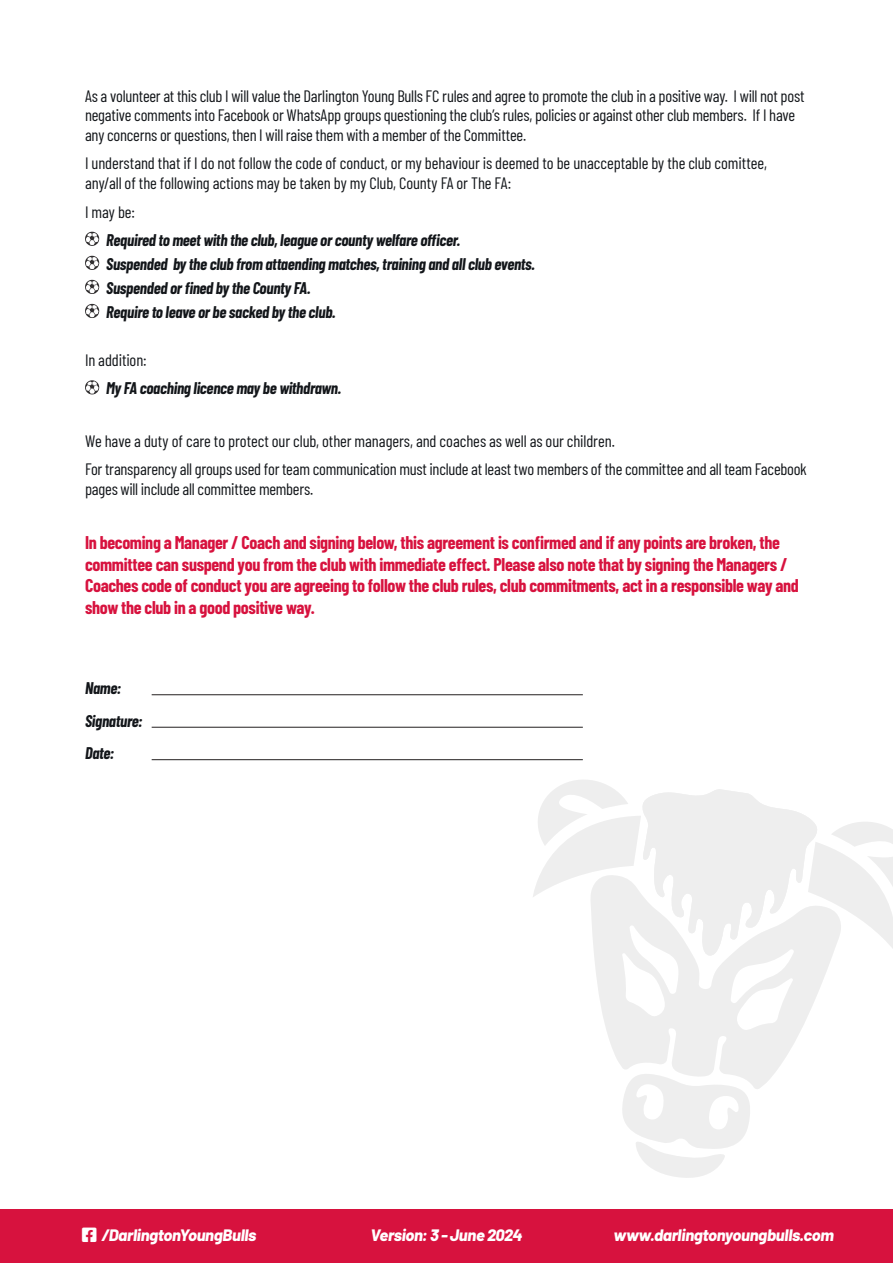
<style>
.page{position:relative;width:893px;height:1263px;background:#fff}
.page>*{position:absolute;margin:0;border:0;box-sizing:border-box;transform-origin:0 0}
.t1{font:700 18px/21.6px "Barlow Condensed";letter-spacing:-.02em;color:#d7123e}
.t2{font:16.5px/19.8px "Barlow Condensed";letter-spacing:-.01em;color:#13161a}
.t3{font:italic 700 16.5px "Barlow Condensed";letter-spacing:-.015em;color:#13161a}
.t4{font:italic 800 16.5px "Barlow";letter-spacing:-.02em;color:#fff}
</style>
<div class="page">
<svg style="left:594px;top:957px;width:238px;height:132px;fill:#eee"></svg>
<svg style="left:622px;top:1073px;width:128px;height:105px"></svg>
<svg style="left:533px;top:780px;width:360px;height:177px"></svg>
<svg style="left:85px;top:232px;width:14px;height:14px"></svg>
<svg style="left:85px;top:256px;width:14px;height:14px"></svg>
<svg style="left:85px;top:280px;width:14px;height:14px"></svg>
<svg style="left:85px;top:304px;width:14px;height:14px"></svg>
<svg style="left:85px;top:380px;width:14px;height:14px"></svg>
<hr style="left:152px;top:694px;width:431px;height:1px;background:#231f20">
<hr style="left:152px;top:727px;width:431px;height:1px;background:#231f20">
<hr style="left:152px;top:759px;width:431px;height:1px;background:#231f20">
<div style="left:0;top:1210px;width:893px;height:53px;background:#d7123e"></div>
<p class="t2" style="left:85px;top:85px;width:721px">As a volunteer at this club I will value the Darlington Young Bulls FC rules and agree to promote the club in a positive way. I will not post negative comments into Facebook or WhatsApp groups questioning the club’s rules, policies or against other club members. If I have any concerns or questions, then I will raise them with a member of the Committee.</p>
<p class="t2" style="left:85px;top:152px;width:683px">I understand that if I do not follow the code of conduct, or my behaviour is deemed to be unacceptable by the club comittee, any/all of the following actions may be taken by my Club, County FA or The FA:</p>
<p class="t2" style="left:85px;top:201px;width:52px">I may be:</p>
<p class="t3" style="left:106px;top:228px;width:356px">Required to meet with the club, league or county welfare officer.</p>
<p class="t3" style="left:106px;top:252px;width:430px">Suspended by the club from attaending matches, training and all club events.</p>
<p class="t3" style="left:106px;top:276px;width:206px">Suspended or fined by the County FA.</p>
<p class="t3" style="left:106px;top:300px;width:231px">Require to leave or be sacked by the club.</p>
<p class="t2" style="left:85px;top:349px;width:63px">In addition:</p>
<p class="t3" style="left:106px;top:377px;width:237px">My FA coaching licence may be withdrawn.</p>
<p class="t2" style="left:85px;top:430px;width:531px">We have a duty of care to protect our club, other managers, and coaches as well as our children.</p>
<p class="t2" style="left:85px;top:458px;width:723px">For transparency all groups used for team communication must include at least two members of the committee and all team Facebook pages will include all committee members.</p>
<p class="t1" style="left:85px;top:531px;width:715px">In becoming a Manager / Coach and signing below, this agreement is confirmed and if any points are broken, the committee can suspend you from the club with immediate effect. Please also note that by signing the Managers / Coaches code of conduct you are agreeing to follow the club rules, club commitments, act in a responsible way and show the club in a good positive way.</p>
<p class="t3" style="left:85px;top:676px;width:38px">Name:</p>
<p class="t3" style="left:85px;top:709px;width:59px">Signature:</p>
<p class="t3" style="left:85px;top:742px;width:31px">Date:</p>
<p class="t4" style="left:82px;top:1222px;width:176px">□□▲❑◆ /DarlingtonYoungBulls</p>
<p class="t4" style="left:371px;top:1222px;width:153px">Version: 3 - June 2024</p>
<p class="t4" style="left:613px;top:1222px;width:222px">www.darlingtonyoungbulls.com</p>
</div>
